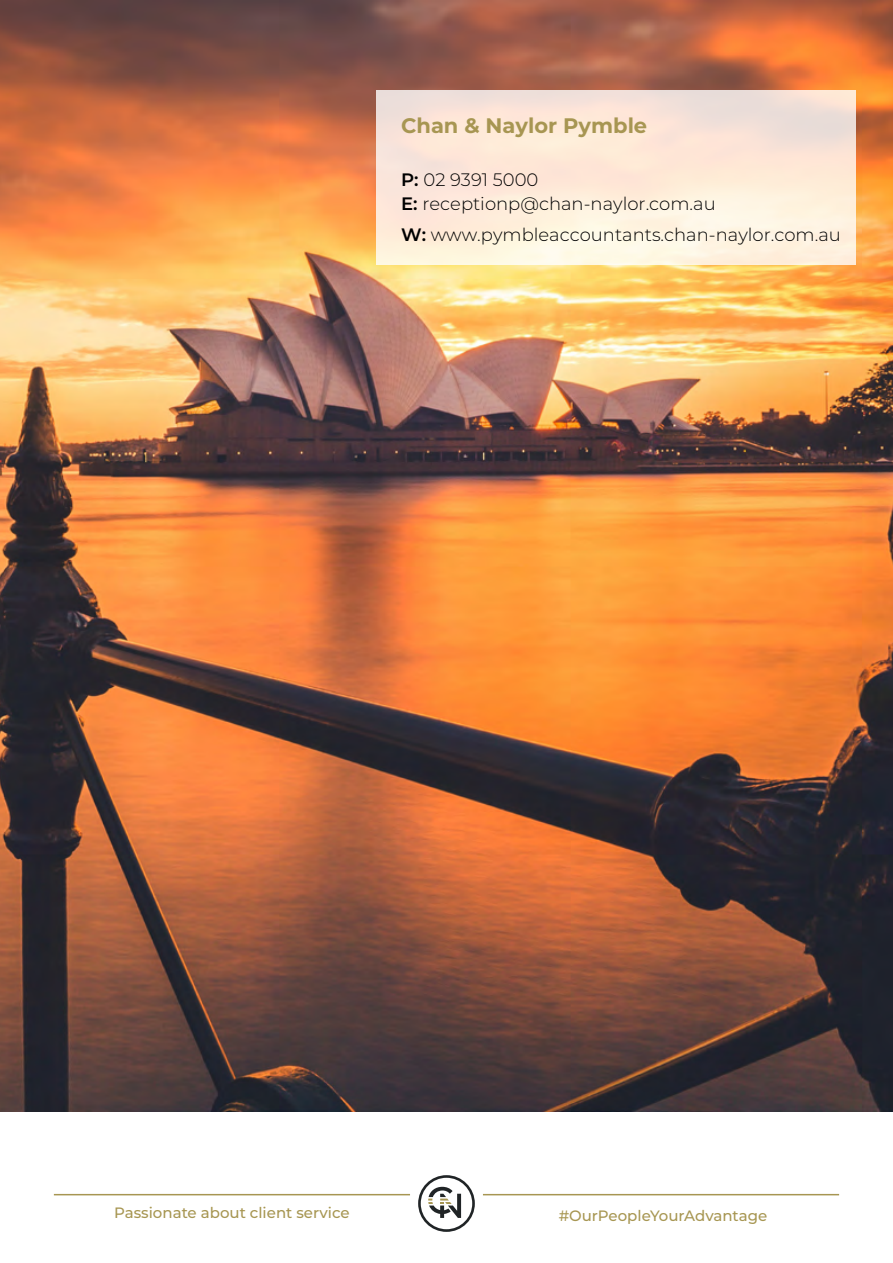
<style>
.page{position:relative;width:893px;height:1263px;background:#fff}
.page>*{position:absolute;margin:0;border:0;box-sizing:border-box;transform-origin:0 0}
.t1{font:700 21px "Montserrat";color:#a79652}
.t2{font:300 18px/24.6px "Montserrat";color:#000}
.t3{font:500 15px "Montserrat";color:#a79652}
.s1{font-weight:600}
</style>
<div class="page">
<img style="left:0;top:0;width:892px;height:1112px">
<div style="left:376px;top:90px;width:480px;height:175px;background:linear-gradient(to bottom,#f5ded5,#fff7e1)"></div>
<hr style="left:54px;top:1194px;width:356px;height:1px;background:#a79652">
<hr style="left:483px;top:1194px;width:356px;height:1px;background:#a79652">
<svg style="left:418px;top:1175px;width:57px;height:57px"></svg>
<p class="t1" style="left:401px;top:110px;width:248px">Chan &amp; Naylor Pymble</p>
<p class="t2" style="left:401px;top:167px;width:316px"><span class="s1">P:</span> 02 9391 5000<br><span class="s1">E:</span> receptionp@chan-naylor.com.au</p>
<p class="t2" style="left:401px;top:222px;width:441px"><span class="s1">W:</span> www.pymbleaccountants.chan-naylor.com.au</p>
<p class="t3" style="left:114px;top:1202px;width:237px">Passionate about client service</p>
<p class="t3" style="left:559px;top:1205px;width:210px">#OurPeopleYourAdvantage</p>
</div>
